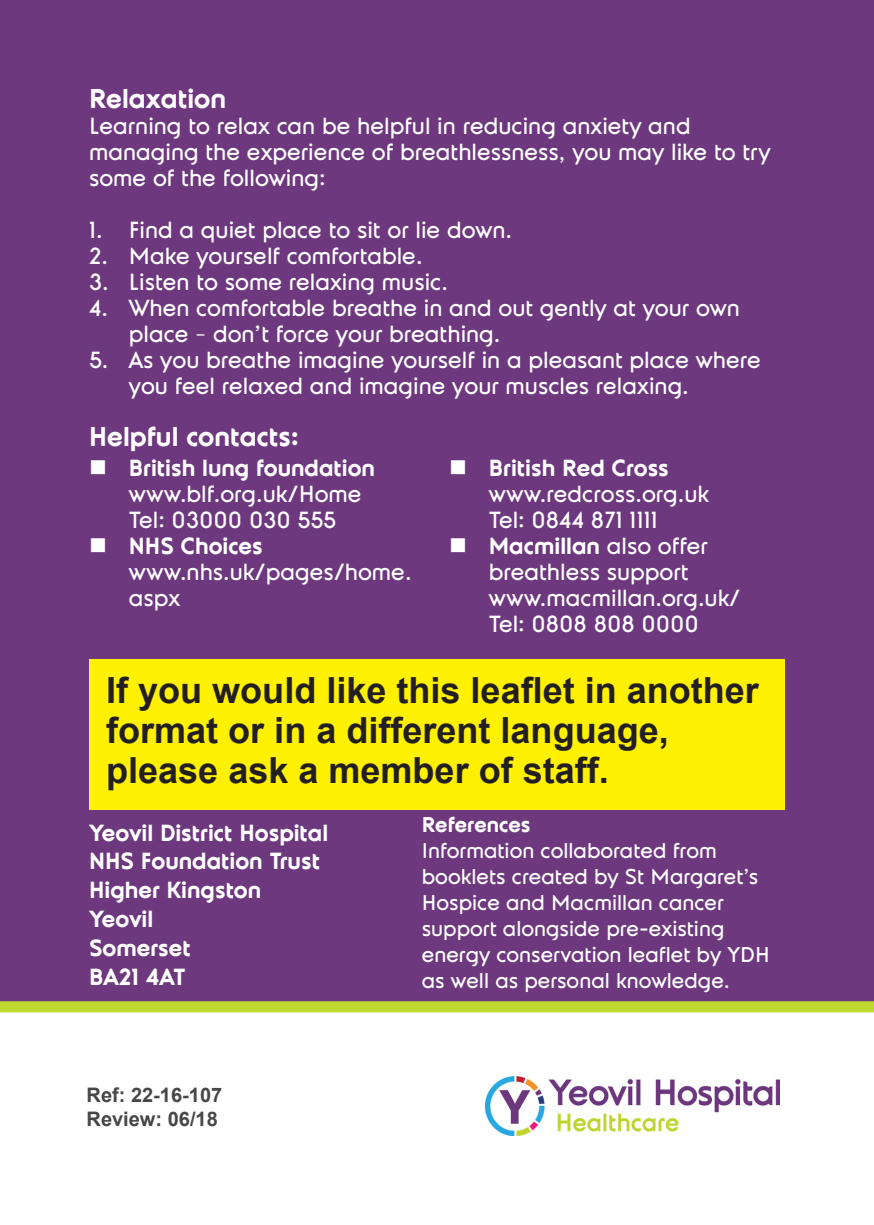
<style>
.page{position:relative;width:874px;height:1225px;background:#fff}
.page>*{position:absolute;margin:0;border:0;box-sizing:border-box;transform-origin:0 0}
.t1{font:700 36px/40px "Arial";color:#231f20}
.t2{font:700 28px "Universal Doomsday";color:#fff}
.t3{font:24px/26px "Universal Doomsday";color:#fff}
.t4{font:700 24px/28.8px "Universal Doomsday";color:#fff}
.t5{font:22px/26px "Universal Doomsday";color:#fff}
.t6{font:700 22px "Universal Doomsday";color:#fff}
.t7{font:700 20px/24px "Arial";color:#464748}
.s1{font-weight:700}
</style>
<div class="page">
<img style="left:0;top:0;width:873px;height:1106px">
<img style="left:485px;top:1076px;width:294px;height:60px">
<div style="left:89px;top:659px;width:695px;height:150px;background:#fff101"></div>
<p class="t2" style="left:89px;top:82px;width:138px">Relaxation</p>
<p class="t3" style="left:89px;top:114px;width:682px">Learning to relax can be helpful in reducing anxiety and managing the experience of breathlessness, you may like to try some of the following:</p>
<p class="t3" style="left:89px;top:218px;width:424px">1. Find a quiet place to sit or lie down.</p>
<p class="t3" style="left:89px;top:244px;width:335px">2. Make yourself comfortable.</p>
<p class="t3" style="left:89px;top:270px;width:360px">3. Listen to some relaxing music.</p>
<p class="t3" style="left:129px;top:296px;width:612px;text-indent:-40px">4. When comfortable breathe in and out gently at your own place – don’t force your breathing.</p>
<p class="t3" style="left:129px;top:348px;width:633px;text-indent:-40px">5. As you breathe imagine yourself in a pleasant place where you feel relaxed and imagine your muscles relaxing.</p>
<p class="t2" style="left:89px;top:420px;width:211px">Helpful contacts:</p>
<p class="t3" style="left:129px;top:455px;width:247px;text-indent:-40px">■ <span class="s1">British lung foundation </span>www.blf.org.uk/Home<br>Tel: 03000 030 555</p>
<p class="t3" style="left:129px;top:533px;width:284px;text-indent:-40px">■ <span class="s1">NHS Choices </span>www.nhs.uk/pages/home. aspx</p>
<p class="t3" style="left:488px;top:455px;width:222px;text-indent:-40px">■ <span class="s1">British Red Cross </span>www.redcross.org.uk<br>Tel: 0844 871 1111</p>
<p class="t3" style="left:488px;top:533px;width:253px;text-indent:-40px">■ <span class="s1">Macmillan</span> also offer breathless support www.macmillan.org.uk/<br>Tel: 0808 808 0000</p>
<h1 class="t1" style="left:106px;top:671px;width:654px">If you would like this leaflet in another format or in a different language, please ask a member of staff.</h1>
<p class="t4" style="left:89px;top:819px;width:240px">Yeovil District Hospital<br>NHS Foundation Trust<br>Higher Kingston<br>Yeovil<br>Somerset<br>BA21 4AT</p>
<p class="t6" style="left:421px;top:811px;width:110px">References</p>
<p class="t5" style="left:421px;top:838px;width:349px">Information collaborated from booklets created by St Margaret’s<br>Hospice and Macmillan cancer support alongside pre-existing energy conservation leaflet by YDH as well as personal knowledge.</p>
<p class="t7" style="left:86px;top:1083px;width:137px">Ref: 22-16-107<br>Review: 06/18</p>
</div>
